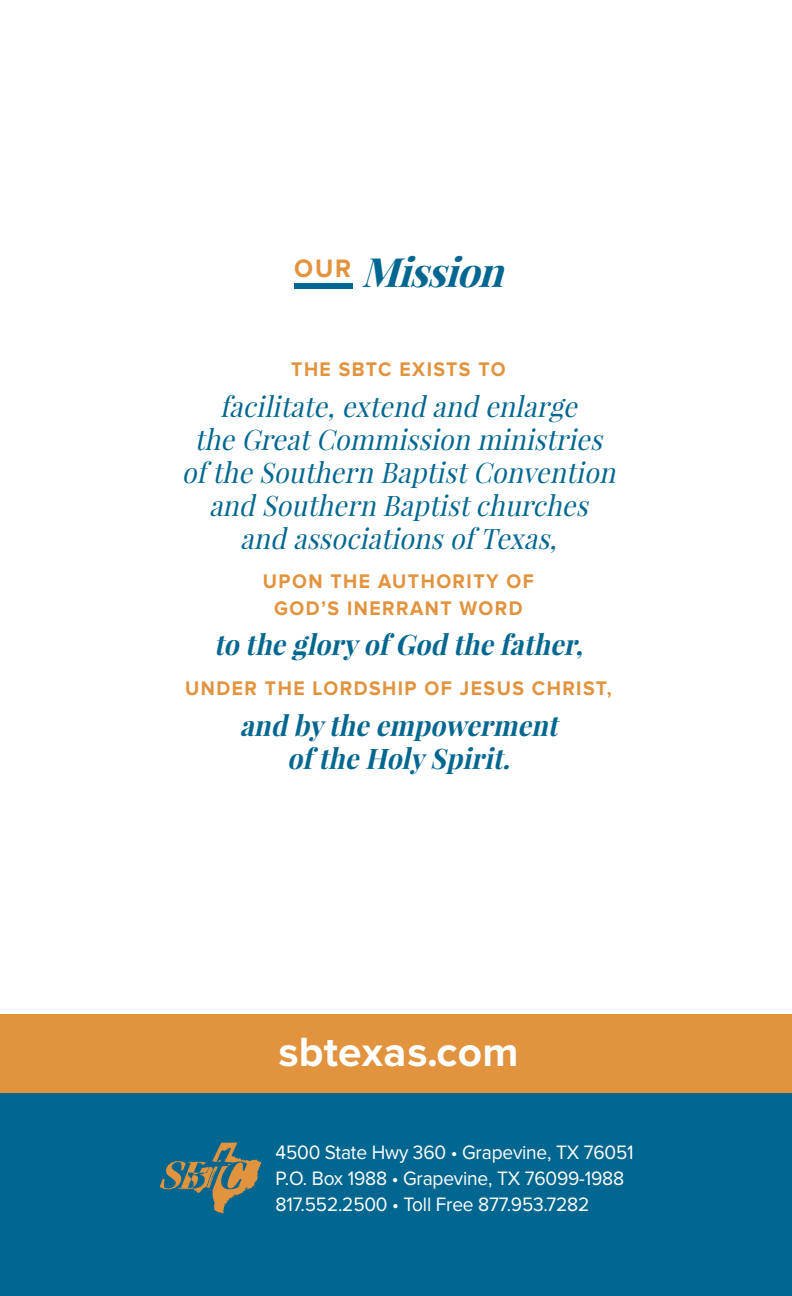
<style>
.page{position:relative;width:792px;height:1296px;background:#fff}
.page>*{position:absolute;margin:0;border:0;box-sizing:border-box;transform-origin:0 0}
.t1{font:700 42.4px "Proxima Nova";letter-spacing:.005em;color:#fff}
.t2{font:italic 700 40.2px "Playfair Display";color:#016790}
.t3{font:italic 28.2px/33px "Playfair Display";color:#016790;text-align:center;scale:.95 1}
.t4{font:italic 700 28.2px/33px "Playfair Display";color:#016790;text-align:center;scale:.95 1}
.t5{font:700 20.4px/26.8px "Proxima Nova";letter-spacing:.075em;color:#e2933e;text-align:center;scale:.95 1}
.t6{font:20.2px/26.2px "Proxima Nova";letter-spacing:-.01em;color:#fff;scale:.95 1}
</style>
<div class="page">
<div style="left:0;top:1093px;width:792px;height:203px;background:#016790"></div>
<div style="left:0;top:1014px;width:792px;height:79px;background:#e2933e"></div>
<svg style="left:160px;top:1143px;width:101px;height:70px"></svg>
<div style="left:294px;top:283px;width:58px;height:6px;background:#016790"></div>
<h2 class="t2" style="left:294px;top:247px;width:224px"><sup>O</sup> <sup>U</sup> <sup>R</sup> Mission</h2>
<p class="t5" style="left:291px;top:356px;width:227px">THE SBTC EXISTS TO</p>
<p class="t3" style="left:182px;top:389px;width:466px">facilitate,extend and enlarge<br>the GreatCommission ministries of the Southern BaptistConvention and Southern Baptistchurches and associationsof Texas,</p>
<p class="t5" style="left:263px;top:568px;width:287px">UPON THE AUTHORITY OF<br>GOD’S INERRANT WORD</p>
<p class="t4" style="left:214px;top:628px;width:398px">to the glory of God the father,</p>
<p class="t5" style="left:185px;top:675px;width:451px">UNDER THE LORDSHIP OF JESUS CHRIST,</p>
<p class="t4" style="left:240px;top:708px;width:344px">and by the empowerment of the Holy Spirit.</p>
<h1 class="t1" style="left:278px;top:1028px;width:242px">sbtexas.com</h1>
<p class="t6" style="left:276px;top:1139px;width:378px">4500 State Hwy 360 • Grapevine, TX 76051<br>P.O. Box 1988 • Grapevine, TX 76099-1988<br>817.552.2500 • Toll Free 877.953.7282</p>
</div>
